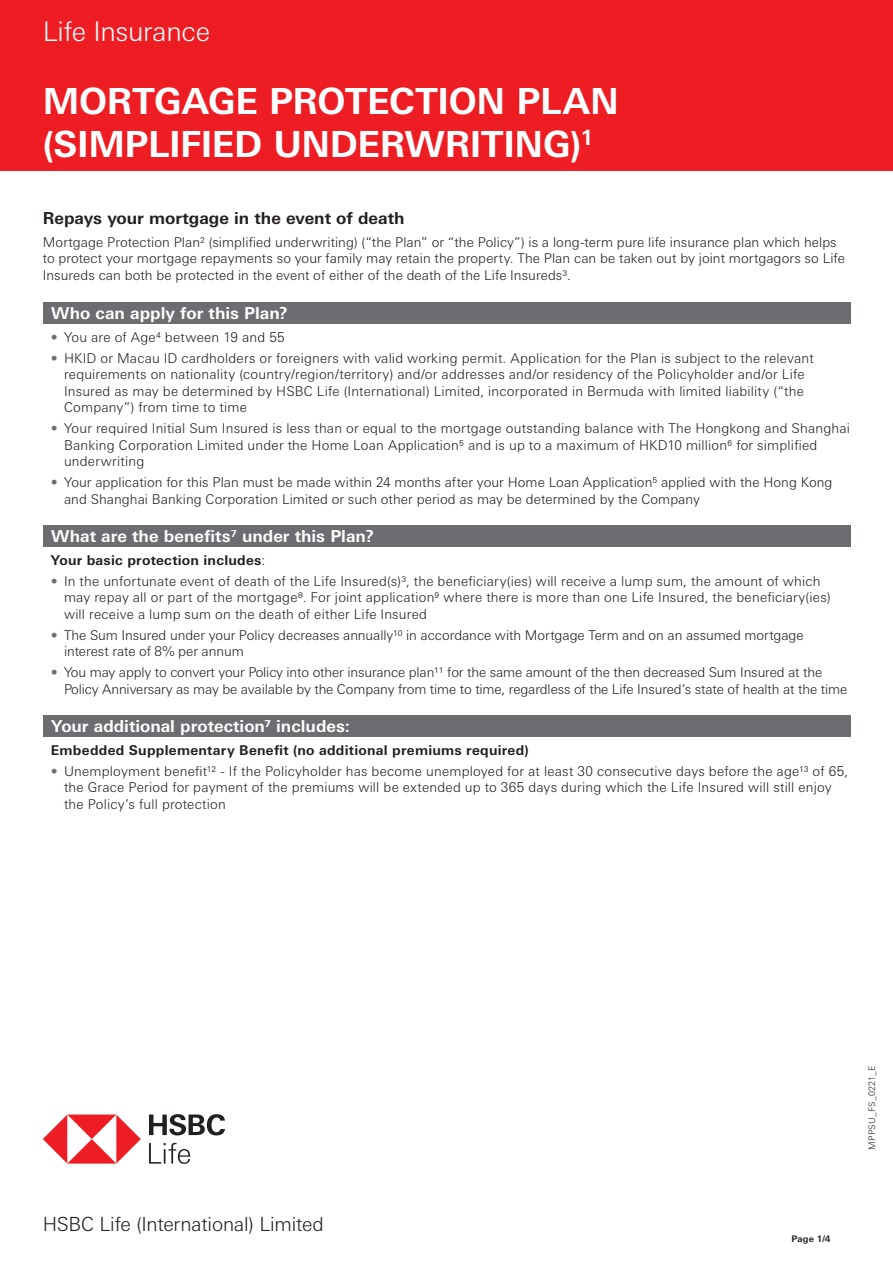
<style>
.page{position:relative;width:893px;height:1263px;background:#fff}
.page>*{position:absolute;margin:0;border:0;box-sizing:border-box;transform-origin:0 0}
.t1{font:700 36px/43.2px "Univers Nextfor HSBC";letter-spacing:-.01em;color:#fff}
.t2{font:300 27px "Univers Nextfor HSBC";letter-spacing:-.015em;color:#fff}
.t3{font:300 19.5px "Univers Nextfor HSBC";letter-spacing:-.01em;color:#231f20}
.t4{font:700 16.5px "Univers Nextfor HSBC";color:#fff}
.t5{font:700 16.5px "Univers Nextfor HSBC";color:#231f20}
.t6{font:300 13.5px/16.5px "Univers Nextfor HSBC";letter-spacing:.01em;color:#231f20}
.t7{font:300 13.5px/16.5px "Univers Nextfor HSBC";letter-spacing:-.01em;color:#231f20}
.t8{font:700 13.5px "Univers Nextfor HSBC";letter-spacing:.02em;color:#231f20}
.t9{font:300 9px "Univers Nextfor HSBC";letter-spacing:.015em;color:#231f20}
.t10{font:700 9px "Univers Nextfor HSBC";color:#231f20}
.s1{color:#6c6d70}
.s2{font-weight:300}
</style>
<div class="page">
<div style="left:0;top:0;width:893px;height:170px;background:#ee1d23"></div>
<div style="left:43px;top:525px;width:807px;height:22px;background:#6c6d70"></div>
<div style="left:43px;top:302px;width:807px;height:21px;background:#6c6d70"></div>
<div style="left:43px;top:715px;width:807px;height:22px;background:#6c6d70"></div>
<svg style="left:43px;top:1114px;width:98px;height:49px"></svg>
<svg style="left:149px;top:1114px;width:76px;height:21px"></svg>
<svg style="left:149px;top:1143px;width:41px;height:21px"></svg>
<h2 class="t2" style="left:43px;top:13px;width:169px">Life Insurance</h2>
<h1 class="t1" style="left:43px;top:77px;width:577px">MORTGAGE PROTECTION PLAN (SIMPLIFIED UNDERWRITING)<sup>1</sup></h1>
<p class="t5" style="left:43px;top:207px;width:363px">Repays your mortgage in the event of death</p>
<p class="t6" style="left:43px;top:233px;width:804px">Mortgage Protection Plan2 (simplified underwriting) (“the Plan” or “the Policy”) is a long-term pure life insurance plan which helps to protect your mortgage repayments so your family may retain the property. The Plan can be taken out by joint mortgagors so Life<br>Insureds can both be protected in the event of either of the death of the Life Insureds3.</p>
<p class="t4" style="left:51px;top:301px;width:238px">Who can apply for this Plan?</p>
<p class="t6" style="left:51px;top:328px;width:235px"><span class="s1">•</span> You are of Age4 between 19 and 55</p>
<p class="t6" style="left:64px;top:349px;width:751px;text-indent:-13px"><span class="s1">•</span> HKID or Macau ID cardholders or foreigners with valid working permit. Application for the Plan is subject to the relevant requirements on nationality (country/region/territory) and/or addresses and/or residency of the Policyholder and/or Life Insured as may be determined by HSBC Life (International) Limited, incorporated in Bermuda with limited liability (“the Company”) from time to time</p>
<p class="t6" style="left:64px;top:419px;width:787px;text-indent:-13px"><span class="s1">•</span> Your required Initial Sum Insured is less than or equal to the mortgage outstanding balance with The Hongkong and Shanghai<br>Banking Corporation Limited under the Home Loan Application5 and is up to a maximum of HKD10 million6 for simplified underwriting</p>
<p class="t6" style="left:64px;top:473px;width:770px;text-indent:-13px"><span class="s1">•</span> Your application for this Plan must be made within 24 months after your Home Loan Application5 applied with the Hong Kong and Shanghai Banking Corporation Limited or such other period as may be determined by the Company</p>
<p class="t4" style="left:51px;top:525px;width:324px">What are the benefits<sup>7</sup> under this Plan?</p>
<p class="t8" style="left:51px;top:550px;width:216px">Your basic protection includes<span class="s2">:</span></p>
<p class="t6" style="left:64px;top:572px;width:768px;text-indent:-13px"><span class="s1">•</span> In the unfortunate event of death of the Life Insured(s)3, the beneficiary(ies) will receive a lump sum, the amount of which may repay all or part of the mortgage8. For joint application9 where there is more than one Life Insured, the beneficiary(ies) will receive a lump sum on the death of either Life Insured</p>
<p class="t6" style="left:64px;top:626px;width:741px;text-indent:-13px"><span class="s1">•</span> The Sum Insured under your Policy decreases annually10 in accordance with Mortgage Term and on an assumed mortgage interest rate of 8% per annum</p>
<p class="t7" style="left:64px;top:663px;width:785px;text-indent:-13px"><span class="s1">•</span> You may apply to convert your Policy into other insurance plan11 for the same amount of the then decreased Sum Insured at the<br>Policy Anniversary as may be available by the Company from time to time, regardless of the Life Insured’s state of health at the time</p>
<p class="t4" style="left:51px;top:715px;width:300px">Your additional protection7 includes:</p>
<p class="t8" style="left:51px;top:740px;width:479px">Embedded Supplementary Benefit (no additional premiums required)</p>
<p class="t6" style="left:64px;top:762px;width:786px;text-indent:-13px"><span class="s1">•</span> Unemployment benefit12 - If the Policyholder has become unemployed for at least 30 consecutive days before the age13 of 65, the Grace Period for payment of the premiums will be extended up to 365 days during which the Life Insured will still enjoy the Policy’s full protection</p>
<h3 class="t3" style="left:43px;top:1210px;width:283px">HSBC Life (International) Limited</h3>
<p class="t10" style="left:791px;top:1232px;width:41px">Page 1/4</p>
<p class="t9" style="left:865px;top:1149px;width:85px;rotate:-90deg">MPPSU_FS_0221_E</p>
</div>
